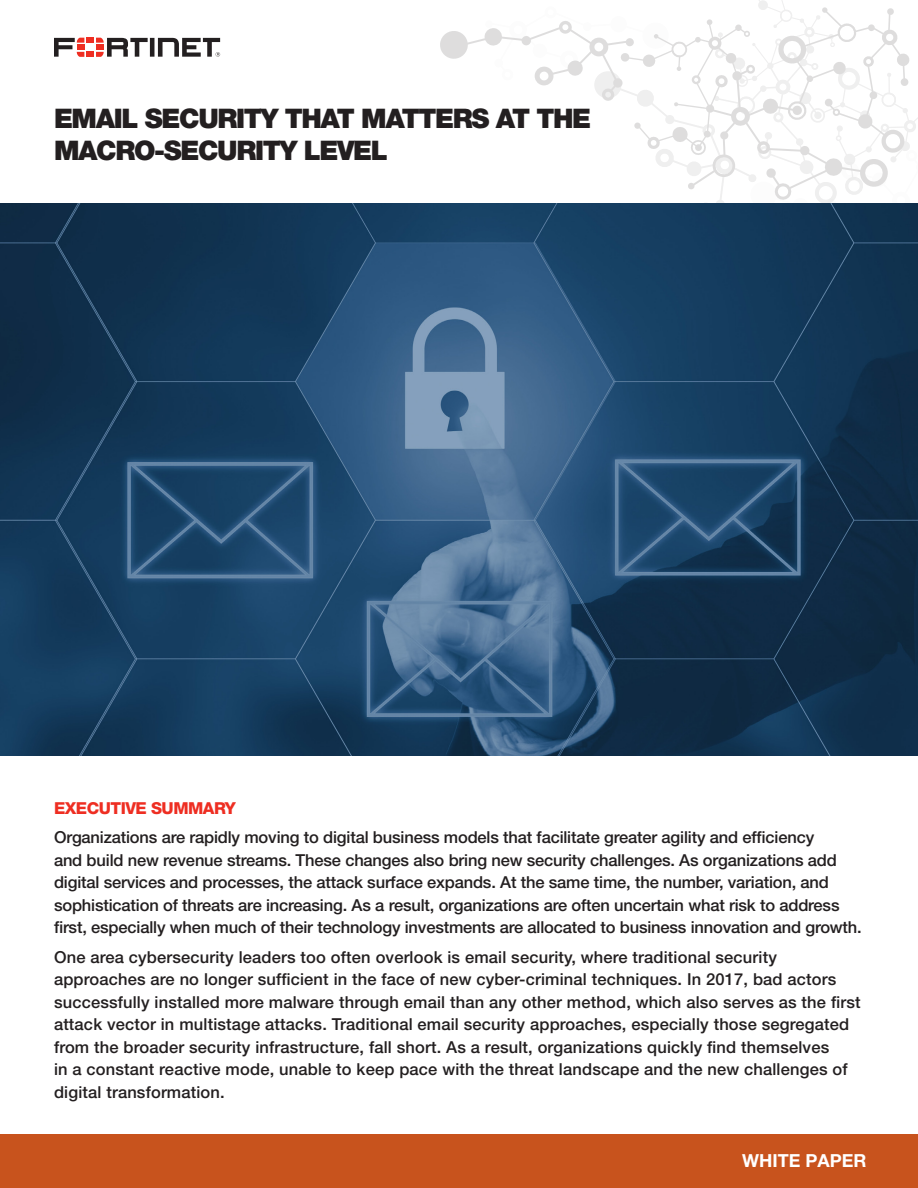
<style>
.page{position:relative;width:918px;height:1188px;background:#fff}
.page>*{position:absolute;margin:0;border:0;box-sizing:border-box;transform-origin:0 0}
.Main_Title{font:900 27px/32.4px "Helvetica Neue LT Pro";letter-spacing:-.05em;color:#231f20}
.t1{font:700 18px "Helvetica Neue LT Pro";color:#fff}
.Body_Copy{font:500 16.5px/22.5px "Helvetica Neue LT Pro";letter-spacing:.01em;color:#231f20}
.Body_Copy-2{font:500 16.5px/22.5px "Helvetica Neue LT Pro";letter-spacing:-.01em;color:#231f20}
.Body_Copy_SUBHEAD__R{font:800 16.5px "Helvetica Neue LT Pro";letter-spacing:-.03em;color:#ee2e22}
</style>
<div class="page">
<div style="left:0;top:1134px;width:918px;height:54px;background:#c8531d"></div>
<div style="left:86px;top:38px;width:8px;height:5px;background:#ee2e22"></div>
<div style="left:86px;top:52px;width:8px;height:5px;background:#ee2e22"></div>
<svg style="left:54px;top:38px;width:30px;height:19px"></svg>
<svg style="left:96px;top:38px;width:124px;height:19px"></svg>
<svg style="left:440px;top:0;width:478px;height:203px"></svg>
<img style="left:0;top:203px;width:918px;height:553px">
<p class="Main_Title" style="left:54px;top:102px;width:539px">EMAIL SECURITY THAT MATTERS AT THE<br>MACRO-SECURITY LEVEL</p>
<p class="Body_Copy_SUBHEAD__R" style="left:54px;top:799px;width:183px">EXECUTIVE SUMMARY</p>
<p class="Body_Copy-2" style="left:54px;top:826px;width:809px">Organizations are rapidly moving to digital business models that facilitate greater agility and efficiency<br>and build new revenue streams. These changes also bring new security challenges. As organizations add digital services and processes, the attack surface expands. At the same time, the number, variation, and sophistication of threats are increasing. As a result, organizations are often uncertain what risk to address first, especially when much of their technology investments are allocated to business innovation and growth.</p>
<p class="Body_Copy" style="left:54px;top:945px;width:808px">One area cybersecurity leaders too often overlook is email security, where traditional security approaches are no longer sufficient in the face of new cyber-criminal techniques. In 2017, bad actors successfully installed more malware through email than any other method, which also serves as the first attack vector in multistage attacks. Traditional email security approaches, especially those segregated from the broader security infrastructure, fall short. As a result, organizations quickly find themselves<br>in a constant reactive mode, unable to keep pace with the threat landscape and the new challenges of digital transformation.</p>
<p class="t1" style="left:742px;top:1150px;width:126px">WHITE PAPER</p>
</div>
